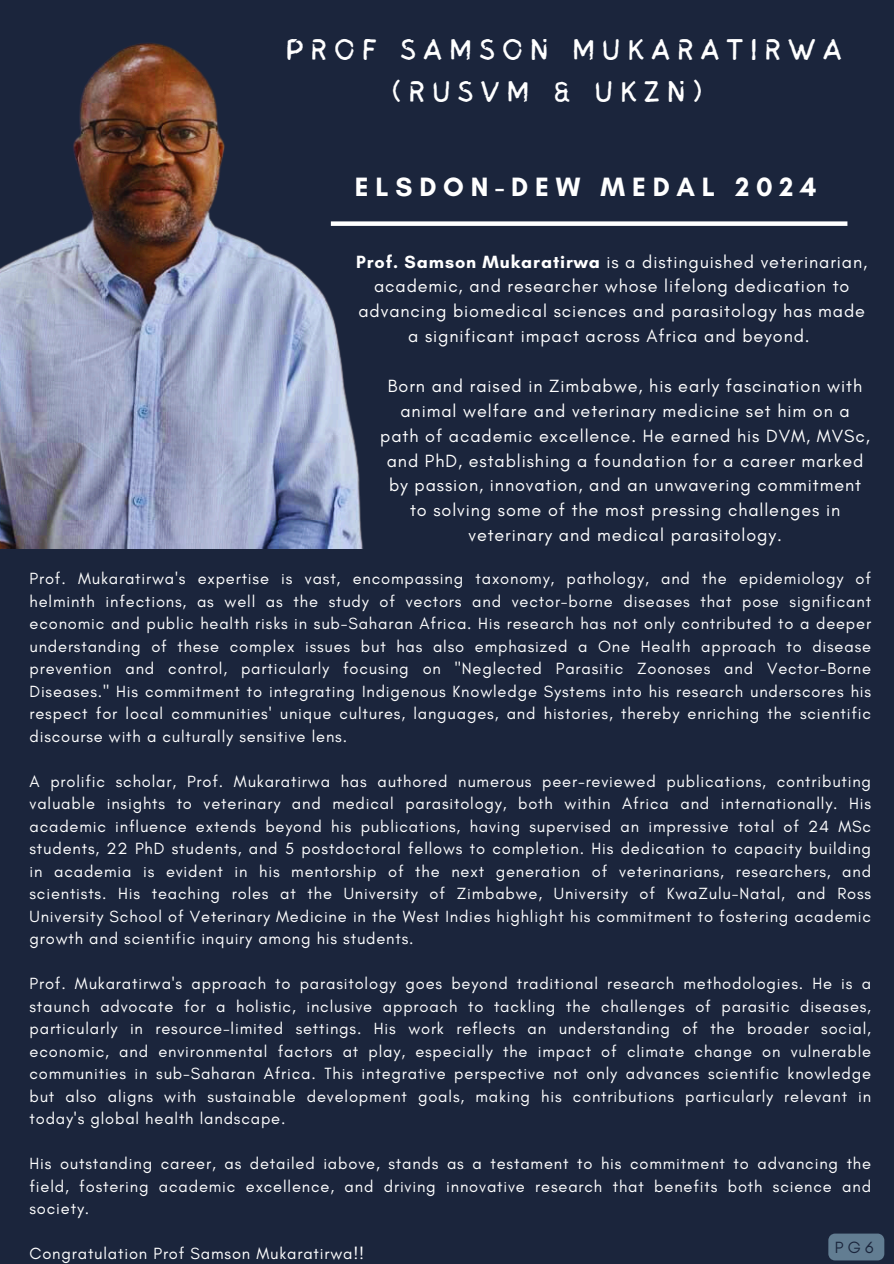
<style>
.page{position:relative;width:894px;height:1264px;background:#fff}
.page>*{position:absolute;margin:0;border:0;box-sizing:border-box;transform-origin:0 0}
.t1{font:30px/41.7px "Sigher";letter-spacing:.25em;color:#fff}
.t2{font:700 27px "Glacial Indifference";letter-spacing:.25em;color:#fff}
.t3{font:18px/24.8px "Glacial Indifference";letter-spacing:.05em;color:#fff;text-align:center}
.t4{font:16.5px/22.5px "Glacial Indifference";letter-spacing:.05em;color:#fff;text-align:justify}
.t5{font:16.5px "Glacial Indifference";color:#1b253c}
.s1{font-weight:700}
</style>
<div class="page">
<div style="left:0;top:0;width:893px;height:1263px;background:#1b253c"></div>
<img style="left:0;top:43px;width:363px;height:505px">
<svg style="left:828px;top:1233px;width:56px;height:27px;background:#5e788d"></svg>
<div style="left:331px;top:221px;width:516px;height:5px;background:#fff"></div>
<h3 class="t1" style="left:391px;top:31px;width:451px;text-indent:-106px">PROF SAMSON MUKARATIRWA (RUSVM &amp; UKZN)</h3>
<h2 class="t2" style="left:355px;top:170px;width:463px">ELSDON-DEW MEDAL 2024</h2>
<p class="t3" style="left:356px;top:249px;width:512px"><span class="s1">Prof. Samson Mukaratirwa</span> is a distinguished veterinarian, academic, and researcher whose lifelong dedication to advancing biomedical sciences and parasitology has made a significant impact across Africa and beyond.</p>
<p class="t3" style="left:380px;top:373px;width:491px">Born and raised in Zimbabwe, his early fascination with animal welfare and veterinary medicine set him on a path of academic excellence. He earned his DVM, MVSc, and PhD, establishing a foundation for a career marked by passion, innovation, and an unwavering commitment to solving some of the most pressing challenges in veterinary and medical parasitology.</p>
<p class="t4" style="left:30px;top:567px;width:842px">Prof. Mukaratirwa's expertise is vast, encompassing taxonomy, pathology, and the epidemiology of helminth infections, as well as the study of vectors and vector-borne diseases that pose significant economic and public health risks in sub-Saharan Africa. His research has not only contributed to a deeper understanding of these complex issues but has also emphasized a One Health approach to disease prevention and control, particularly focusing on "Neglected Parasitic Zoonoses and Vector-Borne Diseases." His commitment to integrating Indigenous Knowledge Systems into his research underscores his respect for local communities' unique cultures, languages, and histories, thereby enriching the scientific discourse with a culturally sensitive lens.</p>
<p class="t4" style="left:30px;top:769px;width:842px">A prolific scholar, Prof. Mukaratirwa has authored numerous peer-reviewed publications, contributing valuable insights to veterinary and medical parasitology, both within Africa and internationally. His academic influence extends beyond his publications, having supervised an impressive total of 24 MSc students, 22 PhD students, and 5 postdoctoral fellows to completion. His dedication to capacity building in academia is evident in his mentorship of the next generation of veterinarians, researchers, and scientists. His teaching roles at the University of Zimbabwe, University of KwaZulu-Natal, and Ross University School of Veterinary Medicine in the West Indies highlight his commitment to fostering academic growth and scientific inquiry among his students.</p>
<p class="t4" style="left:30px;top:972px;width:842px">Prof. Mukaratirwa's approach to parasitology goes beyond traditional research methodologies. He is a staunch advocate for a holistic, inclusive approach to tackling the challenges of parasitic diseases, particularly in resource-limited settings. His work reflects an understanding of the broader social, economic, and environmental factors at play, especially the impact of climate change on vulnerable communities in sub-Saharan Africa. This integrative perspective not only advances scientific knowledge but also aligns with sustainable development goals, making his contributions particularly relevant in today's global health landscape.</p>
<p class="t4" style="left:30px;top:1152px;width:842px">His outstanding career, as detailed iabove, stands as a testament to his commitment to advancing the field, fostering academic excellence, and driving innovative research that benefits both science and society.</p>
<p class="t4" style="left:30px;top:1242px;width:336px">Congratulation Prof Samson Mukaratirwa!!</p>
<h1 class="t5" style="left:834px;top:1236px;width:40px">PG6</h1>
</div>
